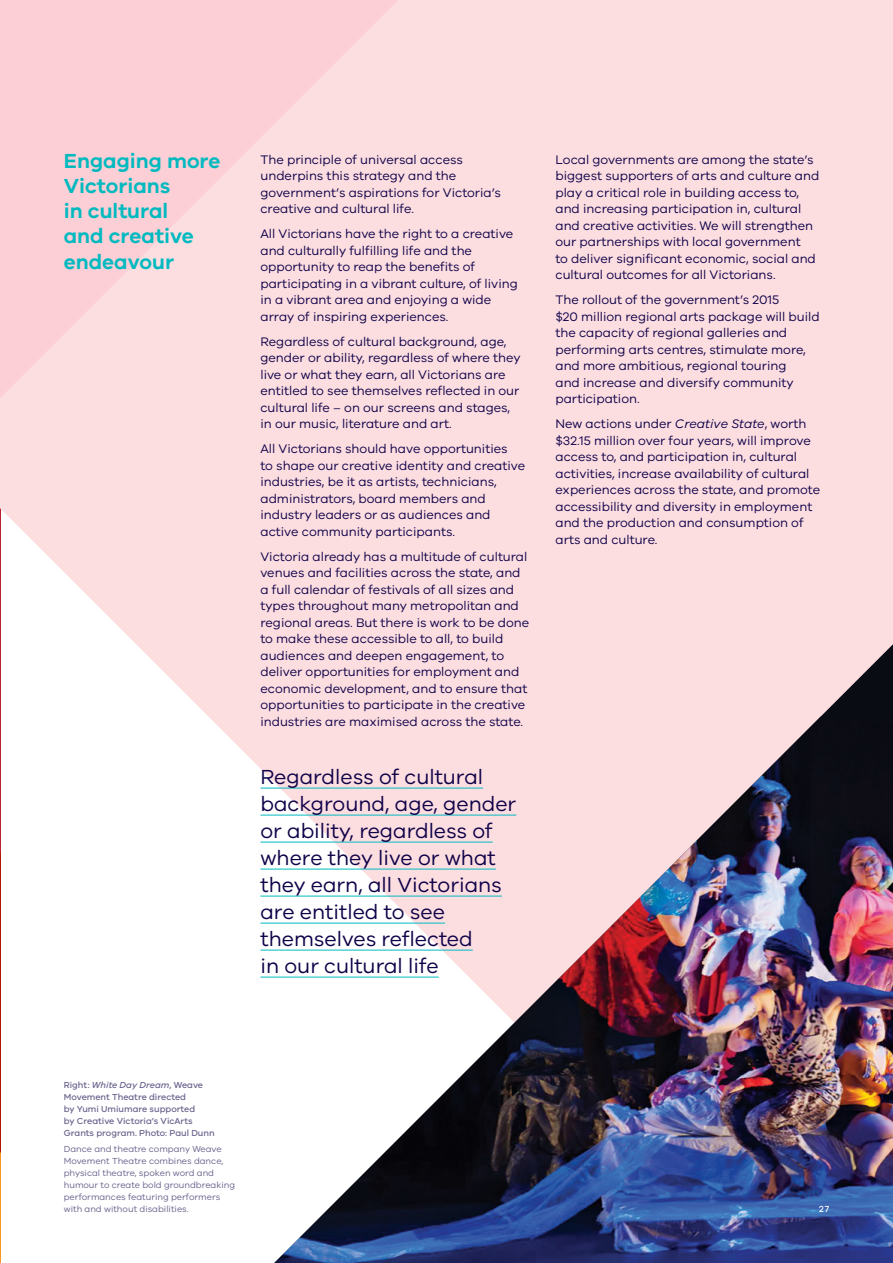
<style>
.page{position:relative;width:893px;height:1263px;background:#fcdee1}
.page>*{position:absolute;margin:0;border:0;box-sizing:border-box;transform-origin:0 0}
.t1{font:21px/27px "VIC";color:#100249}
.t2{font:600 21px/25.2px "VIC";color:#00bac0}
.t3{font:12.75px/16.5px "VIC";color:#100249}
.t4{font:9px/12px "VIC";color:#69638d}
.t5{font:500 9px/12px "VIC";color:#69638d}
.t6{font:500 9px "VIC";color:#fff}
.s1{font-style:italic}
</style>
<div class="page">
<svg style="left:1px;top:509px;width:273px;height:754px;fill:#fff"></svg>
<svg style="left:821px;top:644px;width:72px;height:72px"></svg>
<img style="left:274px;top:716px;width:619px;height:547px">
<svg style="left:0;top:0;width:398px;height:397px;fill:#fbcfd5"></svg>
<svg style="left:0;top:226px;width:1px;height:1037px"></svg>
<hr style="left:260px;top:788px;width:223px;height:1px;background:#00bac0">
<hr style="left:260px;top:815px;width:256px;height:1px;background:#00bac0">
<hr style="left:260px;top:842px;width:233px;height:1px;background:#00bac0">
<hr style="left:260px;top:869px;width:236px;height:1px;background:#00bac0">
<hr style="left:260px;top:896px;width:242px;height:1px;background:#00bac0">
<hr style="left:260px;top:923px;width:185px;height:1px;background:#00bac0">
<hr style="left:260px;top:950px;width:213px;height:1px;background:#00bac0">
<hr style="left:260px;top:977px;width:179px;height:1px;background:#00bac0">
<h1 class="t2" style="left:64px;top:147px;width:158px">Engaging more<br>Victorians<br>in cultural<br>and creative endeavour</h1>
<p class="t3" style="left:260px;top:151px;width:242px">The principle of universal access underpins this strategy and the government’s aspirations for Victoria’s creative and cultural life.</p>
<p class="t3" style="left:260px;top:225px;width:259px">All Victorians have the right to a creative and culturally fulfilling life and the opportunity to reap the benefits of participating in a vibrant culture, of living in a vibrant area and enjoying a wide array of inspiring experiences.</p>
<p class="t3" style="left:260px;top:333px;width:262px">Regardless of cultural background, age, gender or ability, regardless of where they live or what they earn, all Victorians are entitled to see themselves reflected in our cultural life – on our screens and stages, in our music, literature and art.</p>
<p class="t3" style="left:260px;top:440px;width:266px">All Victorians should have opportunities<br>to shape our creative identity and creative industries, be it as artists, technicians, administrators, board members and industry leaders or as audiences and active community participants.</p>
<p class="t3" style="left:260px;top:548px;width:270px">Victoria already has a multitude of cultural venues and facilities across the state, and a full calendar of festivals of all sizes and types throughout many metropolitan and regional areas. But there is work to be done to make these accessible to all, to build audiences and deepen engagement, to deliver opportunities for employment and economic development, and to ensure that opportunities to participate in the creative industries are maximised across the state.</p>
<h1 class="t1" style="left:260px;top:763px;width:257px">Regardless of cultural background, age, gender or ability, regardless of where they live or what they earn, all Victorians are entitled to see themselves reflected<br>in our cultural life</h1>
<p class="t3" style="left:555px;top:151px;width:265px">Local governments are among the state’s biggest supporters of arts and culture and play a critical role in building access to, and increasing participation in, cultural and creative activities. We will strengthen our partnerships with local government<br>to deliver significant economic, social and cultural outcomes for all Victorians.</p>
<p class="t3" style="left:555px;top:291px;width:266px">The rollout of the government’s 2015<br>$20 million regional arts package will build the capacity of regional galleries and performing arts centres, stimulate more, and more ambitious, regional touring<br>and increase and diversify community participation.</p>
<p class="t3" style="left:555px;top:415px;width:266px">New actions under <span class="s1">Creative State</span>, worth $32.15 million over four years, will improve access to, and participation in, cultural activities, increase availability of cultural experiences across the state, and promote accessibility and diversity in employment and the production and consumption of arts and culture.</p>
<p class="t5" style="left:64px;top:1078px;width:152px">Right: <span class="s1">White Day Dream</span>, Weave<br>Movement Theatre directed<br>by Yumi Umiumare supported<br>by Creative Victoria’s VicArts<br>Grants program. Photo: Paul Dunn</p>
<p class="t4" style="left:64px;top:1142px;width:173px">Dance and theatre company Weave Movement Theatre combines dance, physical theatre, spoken word and humour to create bold groundbreaking performances featuring performers with and without disabilities.</p>
<p class="t6" style="left:819px;top:1203px;width:12px">27</p>
</div>
